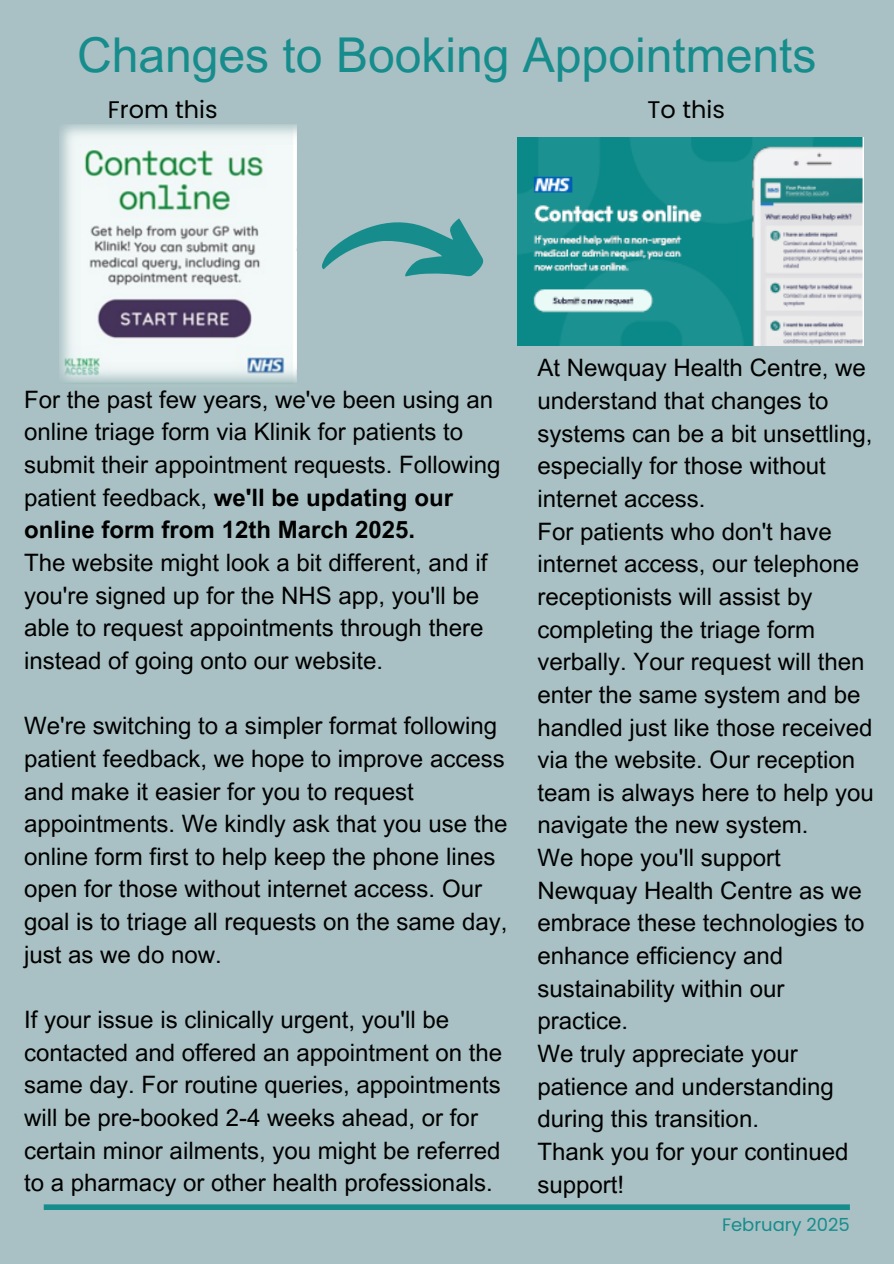
<style>
.page{position:relative;width:894px;height:1264px;background:#fff}
.page>*{position:absolute;margin:0;border:0;box-sizing:border-box;transform-origin:0 0}
.t1{font:48px "Arial MT Pro";color:#178c8c}
.t2{font:24px/32.7px "Arial MT Pro";color:#000}
.t3{font:24px "Poppins";color:#000}
.t4{font:18px "Poppins";color:#178c8c}
.s1{font-weight:700}
</style>
<div class="page">
<div style="left:0;top:0;width:893px;height:1263px;background:#a9c1c4"></div>
<div style="left:44px;top:1204px;width:805px;height:5px;background:#178c8c"></div>
<img style="left:60px;top:125px;width:236px;height:257px">
<svg style="left:322px;top:218px;width:161px;height:58px"></svg>
<img style="left:517px;top:137px;width:346px;height:208px">
<p class="t1" style="left:77px;top:37px;width:740px">Changes to Booking Appointments</p>
<h2 class="t3" style="left:108px;top:93px;width:111px">From this</h2>
<h2 class="t3" style="left:647px;top:93px;width:79px">To this</h2>
<h1 class="t2" style="left:24px;top:386px;width:478px">For the past few years, we've been using an online triage form via Klinik for patients to submit their appointment requests. Following patient feedback, <span class="s1">we'll be updating our online form from 12th March 2025.<br></span>The website might look a bit different, and if you're signed up for the NHS app, you'll be able to request appointments through there instead of going onto our website.</h1>
<h2 class="t2" style="left:24px;top:712px;width:484px">We're switching to a simpler format following patient feedback, we hope to improve access and make it easier for you to request appointments. We kindly ask that you use the online form first to help keep the phone lines open for those without internet access. Our goal is to triage all requests on the same day, just as we do now.</h2>
<h2 class="t2" style="left:24px;top:1006px;width:479px">If your issue is clinically urgent, you'll be contacted and offered an appointment on the same day. For routine queries, appointments will be pre-booked 2-4 weeks ahead, or for certain minor ailments, you might be referred to a pharmacy or other health professionals.</h2>
<p class="t2" style="left:537px;top:355px;width:338px">At Newquay Health Centre, we understand that changes to systems can be a bit unsettling, especially for those without internet access.<br>For patients who don't have internet access, our telephone receptionists will assist by completing the triage form verbally. Your request will then enter the same system and be handled just like those received via the website. Our reception team is always here to help you navigate the new system.<br>We hope you'll support<br>Newquay Health Centre as we embrace these technologies to enhance efficiency and sustainability within our practice.<br>We truly appreciate your patience and understanding during this transition.<br>Thank you for your continued support!</p>
<p class="t4" style="left:721px;top:1211px;width:129px">February 2025</p>
</div>
